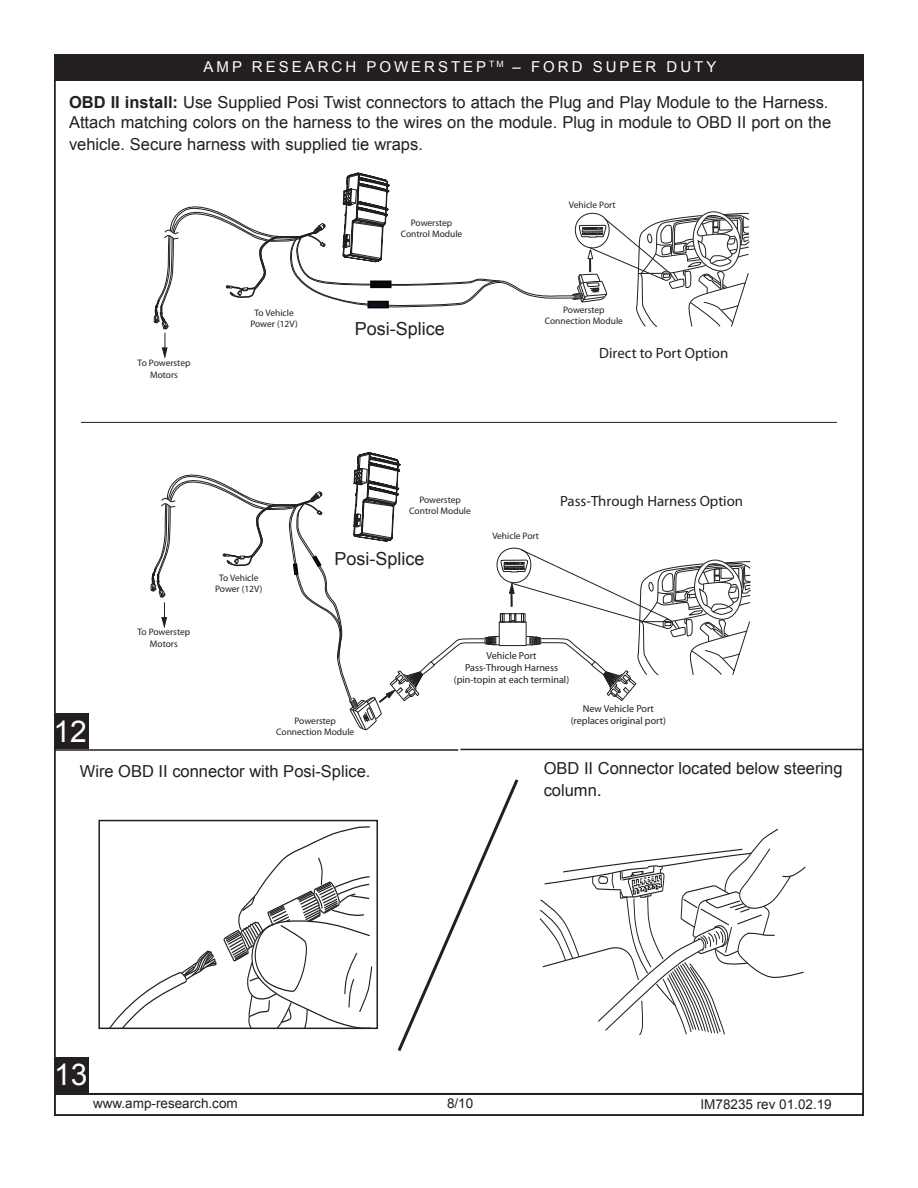
<style>
.page{position:relative;width:918px;height:1188px;background:#fff}
.page>*{position:absolute;margin:0;border:0;box-sizing:border-box;transform-origin:0 0}
.t1{font:30px "Arial";color:#fff}
.t2{font:18px "Arial";color:#231f20}
.t3{font:16.5px/20px "Arial";color:#231f20}
.t4{font:15px "Arial";letter-spacing:.2em;color:#fff}
.t5{font:14.85px "Myriad";color:#231f20}
.t6{font:13.5px "Arial";color:#231f20}
.t7{font:10.2px/12.1px "Myriad";color:#231f20;text-align:center}
.t8{font:9.45px/11.4px "Myriad";color:#231f20;text-align:center}
.s1{font-weight:700}
.s2{font-size:18px}
</style>
<div class="page">
<div style="left:54px;top:55px;width:809px;height:26px;background:#231f20"></div>
<hr style="left:54px;top:749px;width:404px;height:2px;background:#231f20">
<svg style="left:154px;top:172px;width:596px;height:186px"></svg>
<hr style="left:81px;top:422px;width:755px;height:1px;background:#231f20">
<div style="left:54px;top:1058px;width:35px;height:36px;background:#231f20"></div>
<div style="left:54px;top:713px;width:35px;height:36px;background:#231f20"></div>
<svg style="left:110px;top:826px;width:263px;height:200px"></svg>
<div style="left:98px;top:820px;width:280px;height:209px;border:2px solid #231f20"></div>
<svg style="left:539px;top:828px;width:267px;height:208px"></svg>
<svg style="left:397px;top:779px;width:122px;height:272px"></svg>
<svg style="left:368px;top:301px;width:21px;height:7px"></svg>
<svg style="left:370px;top:280px;width:22px;height:8px"></svg>
<svg style="left:150px;top:452px;width:601px;height:279px"></svg>
<div style="left:54px;top:1094px;width:810px;height:22px;border:2px solid #231f20"></div>
<hr style="left:460px;top:749px;width:404px;height:1px;background:#231f20">
<p class="t4" style="left:204px;top:57px;width:514px">AMP RESEARCH POWERSTEP <sup>TM</sup> – FORD SUPER DUTY</p>
<p class="t3" style="left:69px;top:92px;width:764px"><span class="s1">OBD II install:</span> Use Supplied Posi Twist connectors to attach the Plug and Play Module to the Harness.<br>Attach matching colors on the harness to the wires on the module. Plug in module to OBD II port on the</p>
<p class="t3" style="left:69px;top:134px;width:356px">vehicle. Secure harness with supplied tie wraps.</p>
<h1 class="t1" style="left:54px;top:712px;width:35px">12</h1>
<h1 class="t1" style="left:74px;top:713px;width:18px">4</h1>
<p class="t8" style="left:138px;top:358px;width:54px">To Powerstep<br>Motors</p>
<p class="t8" style="left:250px;top:307px;width:49px">To Vehicle<br>Power (12V)</p>
<p class="t8" style="left:401px;top:217px;width:63px">Powerstep<br>Control Module</p>
<p class="t2" style="left:355px;top:317px;width:92px">Posi-Splice</p>
<p class="t8" style="left:569px;top:200px;width:48px">Vehicle Port</p>
<p class="t8" style="left:545px;top:304px;width:80px">Powerstep<br>Connection Module</p>
<p class="t5" style="left:599px;top:346px;width:131px">Direct to Port Option</p>
<p class="t8" style="left:137px;top:627px;width:54px">To Powerstep<br>Motors</p>
<p class="t8" style="left:215px;top:572px;width:49px">To Vehicle<br>Power (12V)</p>
<p class="t8" style="left:409px;top:494px;width:63px">Powerstep<br>Control Module</p>
<p class="t2" style="left:334px;top:546px;width:92px">Posi-Splice</p>
<p class="t8" style="left:492px;top:531px;width:48px">Vehicle Port</p>
<p class="t5" style="left:560px;top:494px;width:185px">Pass-Through Harness Option</p>
<p class="t8" style="left:276px;top:715px;width:80px">Powerstep<br>Connection Module</p>
<p class="t7" style="left:454px;top:650px;width:117px">Vehicle Port<br>Pass-Through Harness (pin-topin at each terminal)</p>
<p class="t7" style="left:571px;top:703px;width:97px">New Vehicle Port (replaces original port)</p>
<p class="t3" style="left:80px;top:762px;width:292px">Wire OBD II connector with Posi-Splice.</p>
<h1 class="t1" style="left:71px;top:1055px;width:18px">6</h1>
<h1 class="t1" style="left:54px;top:1055px;width:35px">13</h1>
<p class="t3" style="left:544px;top:758px;width:300px;line-height:21.6px">OBD II Connector located below steering column<span class="s2">.</span></p>
<p class="t6" style="left:93px;top:1094px;width:146px">www.amp-research.com</p>
<p class="t6" style="left:447px;top:1095px;width:28px">8/10</p>
<p class="t6" style="left:701px;top:1096px;width:133px">IM78235 rev 01.02.19</p>
</div>
